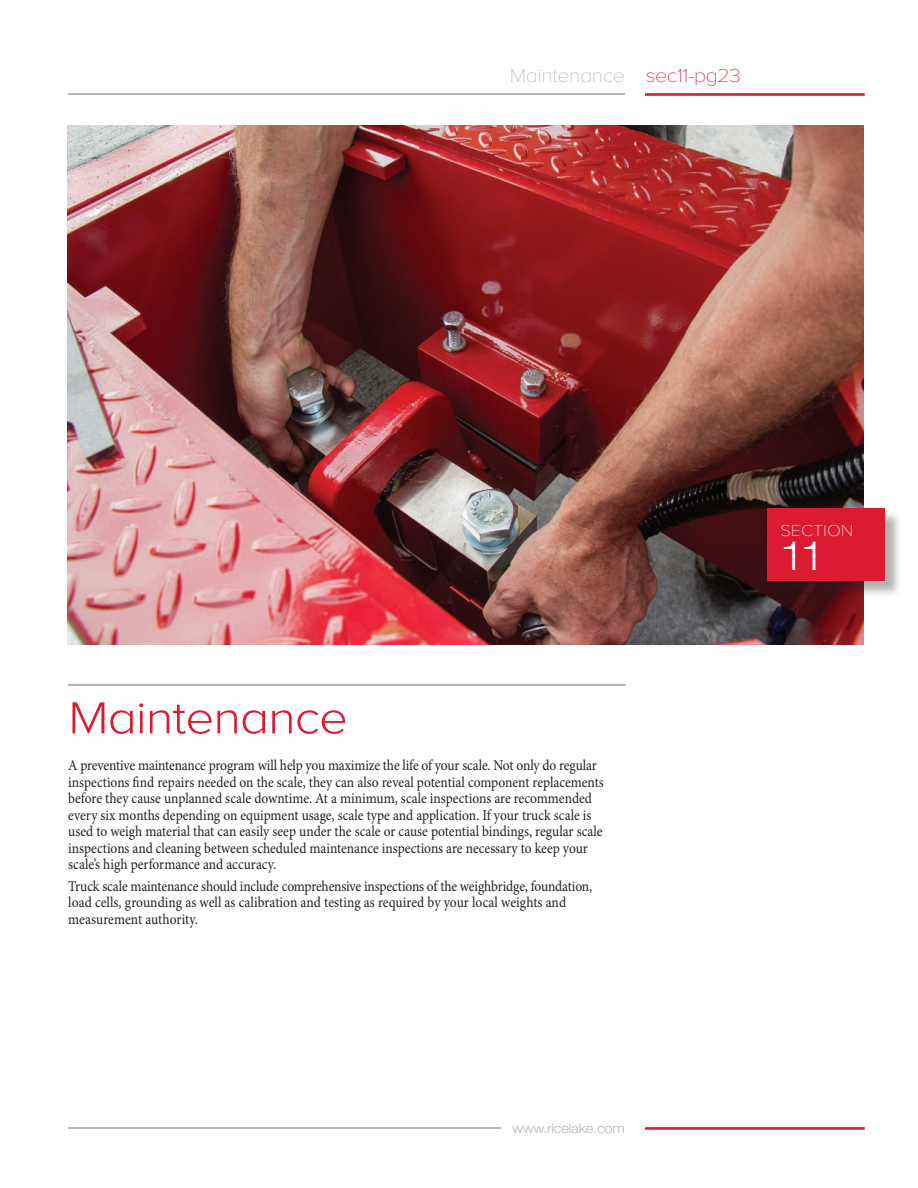
<style>
.page{position:relative;width:918px;height:1188px;background:#fff}
.page>*{position:absolute;margin:0;border:0;box-sizing:border-box;transform-origin:0 0}
.Chapter_Head{font:300 46.5px "Proxima Nova A";letter-spacing:-.02em;color:#dc1a32;scale:1.1 1}
.Chapter_Overview{font:300 40.5px "Helvetica Neue LT Std";color:#fff;scale:1.1 1}
.t1{font:100 19.5px "Proxima Nova A";letter-spacing:-.02em;color:#b7b6b6;scale:1.1 1}
.t2{font:100 16.5px "Proxima Nova A";color:#fff;scale:1.1 1}
.Chapter_Overview-2{font:15px/16.5px "Minion Pro";letter-spacing:-.005em;color:#231f20;scale:.9 1}
.t3{font:300 13.5px "Helvetica Neue LT Std";letter-spacing:-.02em;color:#b7b6b6;scale:1.1 1}
.s1{color:#dc1a32}
</style>
<div class="page">
<div style="left:645px;top:1127px;width:220px;height:3px;background:#dc1a32;border:2px solid #dc1a32"></div>
<hr style="left:68px;top:94px;width:557px;height:1px;background:#b7b6b6">
<div style="left:645px;top:93px;width:220px;height:3px;background:#dc1a32;border:2px solid #dc1a32"></div>
<hr style="left:68px;top:1128px;width:433px;height:1px;background:#b7b6b6">
<hr style="left:68px;top:684px;width:558px;height:2px;background:#b7b6b6">
<img style="left:68px;top:125px;width:796px;height:520px">
<div style="left:770px;top:509px;width:132px;height:89px;background:#231f20;opacity:.35"></div>
<div style="left:768px;top:508px;width:117px;height:72px;background:#dc1a32"></div>
<h3 class="t1" style="left:510px;top:61px;width:212px">Maintenance <span class="s1">sec11-pg23</span></h3>
<p class="Chapter_Head" style="left:68px;top:683px;width:256px">Maintenance</p>
<p class="Chapter_Overview-2" style="left:68px;top:757px;width:597px">A preventive maintenance program will help you maximize the life of your scale. Not only do regular inspections find repairs needed on the scale, they can also reveal potential component replacements before they cause unplanned scale downtime. At a minimum, scale inspections are recommended every six months depending on equipment usage, scale type and application. If your truck scale is used to weigh material that can easily seep under the scale or cause potential bindings, regular scale inspections and cleaning between scheduled maintenance inspections are necessary to keep your scale’s high performance and accuracy.</p>
<p class="Chapter_Overview-2" style="left:68px;top:878px;width:584px">Truck scale maintenance should include comprehensive inspections of the weighbridge, foundation, load cells, grounding as well as calibration and testing as required by your local weights and measurement authority.</p>
<p class="t3" style="left:512px;top:1120px;width:104px">www.ricelake.com</p>
<p class="t2" style="left:781px;top:518px;width:68px">SECTION</p>
<p class="Chapter_Overview" style="left:780px;top:530px;width:42px">11</p>
</div>
